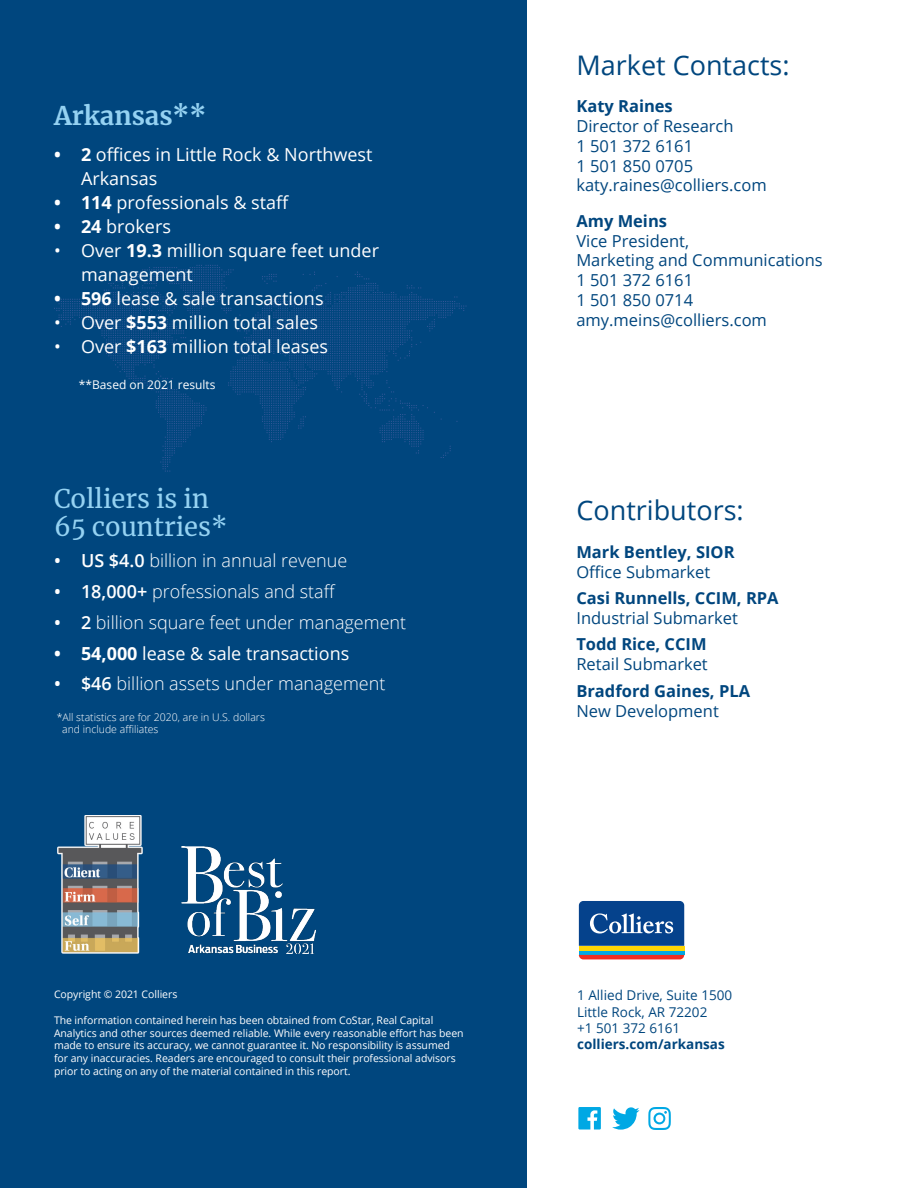
<style>
.page{position:relative;width:918px;height:1188px;background:#fff}
.page>*{position:absolute;margin:0;border:0;box-sizing:border-box;transform-origin:0 0}
.t1{font:27px "Open Sans";color:#00467e}
.Subheads{font:25.5px "Merriweather";color:#95d2f2}
.t2{font:700 25.5px "Merriweather";color:#95d2f2}
.t3{font:18px/24px "Open Sans";color:#fff}
.t4{font:300 18px "Open Sans";color:#fff}
.t5{font:16.5px/19.8px "Open Sans";color:#00467e}
.t6{font:700 16.5px "Open Sans";color:#00467e}
.t7{font:13.5px "Open Sans";color:#00467e}
.t8{font:700 13.5px "Open Sans";color:#00467e}
.t9{font:12px "Open Sans";color:#fff}
.t10{font:10.5px/12.6px "Open Sans";letter-spacing:-.005em;color:#fff}
.t11{font:300 10.5px/12px "Open Sans";color:#fff}
.s1{font-weight:700}
.s2{font-weight:600}
</style>
<div class="page">
<div style="left:0;top:0;width:526px;height:1188px;background:#00467e"></div>
<svg style="left:54px;top:265px;width:413px;height:207px"></svg>
<svg style="left:612px;top:1107px;width:27px;height:23px"></svg>
<svg style="left:648px;top:1107px;width:23px;height:23px"></svg>
<svg style="left:578px;top:1107px;width:23px;height:23px"></svg>
<svg style="left:577px;top:899px;width:109px;height:62px"></svg>
<div style="left:579px;top:950px;width:105px;height:5px;background:#00a8e4"></div>
<hr style="left:579px;top:946px;width:105px;height:4px;background:#fed503">
<svg style="left:579px;top:955px;width:105px;height:4px"></svg>
<svg style="left:579px;top:901px;width:105px;height:45px;background:#215798"></svg>
<img style="left:57px;top:816px;width:86px;height:138px">
<img style="left:182px;top:846px;width:133px;height:108px">
<p class="t2" style="left:54px;top:98px;width:154px">Arkansas**</p>
<p class="t3" style="left:81px;top:142px;width:293px;text-indent:-27px"><span class="s1">• 2</span> offices in Little Rock &amp; Northwest<br>Arkansas</p>
<p class="t3" style="left:54px;top:190px;width:237px"><span class="s1">• 114</span> professionals &amp; staff</p>
<p class="t3" style="left:54px;top:214px;width:118px"><span class="s1">• 24</span> brokers</p>
<p class="t3" style="left:81px;top:238px;width:300px;text-indent:-27px">• Over <span class="s1">19.3</span> million square feet under management</p>
<p class="t3" style="left:54px;top:286px;width:271px"><span class="s1">• 596</span> lease &amp; sale transactions</p>
<p class="t3" style="left:54px;top:310px;width:266px">• Over <span class="s1">$553</span> million total sales</p>
<p class="t3" style="left:54px;top:334px;width:276px">• Over <span class="s1">$163</span> million total leases</p>
<p class="t9" style="left:79px;top:376px;width:138px">**Based on 2021 results</p>
<p class="Subheads" style="left:54px;top:481px;width:156px">Colliers is in</p>
<p class="Subheads" style="left:54px;top:509px;width:175px">65 countries*</p>
<p class="t4" style="left:54px;top:549px;width:295px"><span class="s2">• US $4.0</span> billion in annual revenue</p>
<p class="t4" style="left:54px;top:579px;width:283px"><span class="s2">• 18,000+</span> professionals and staff</p>
<p class="t4" style="left:54px;top:610px;width:354px"><span class="s2">• 2</span> billion square feet under management</p>
<p class="t3" style="left:54px;top:641px;width:297px"><span class="s1">• 54,000</span> lease &amp; sale transactions</p>
<p class="t4" style="left:54px;top:672px;width:333px"><span class="s2">• $46</span> billion assets under management</p>
<p class="t11" style="left:62px;top:711px;width:204px;text-indent:-5px">*All statistics are for 2020, are in U.S. dollars and include affiliates</p>
<p class="t10" style="left:54px;top:988px;width:125px">Copyright © 2021 Colliers</p>
<p class="t10" style="left:54px;top:1014px;width:411px">The information contained herein has been obtained from CoStar, Real Capital Analytics and other sources deemed reliable. While every reasonable effort has been made to ensure its accuracy, we cannot guarantee it. No responsibility is assumed for any inaccuracies. Readers are encouraged to consult their professional advisors prior to acting on any of the material contained in this report.</p>
<p class="t1" style="left:576px;top:47px;width:215px">Market Contacts:</p>
<p class="t6" style="left:576px;top:95px;width:98px">Katy Raines</p>
<p class="t5" style="left:576px;top:116px;width:159px">Director of Research</p>
<p class="t5" style="left:576px;top:136px;width:118px">1 501 372 6161</p>
<p class="t5" style="left:576px;top:155px;width:118px">1 501 850 0705</p>
<p class="t5" style="left:576px;top:175px;width:192px">katy.raines@colliers.com</p>
<p class="t6" style="left:576px;top:209px;width:92px">Amy Meins</p>
<p class="t5" style="left:576px;top:230px;width:248px">Vice President,<br>Marketing and Communications</p>
<p class="t5" style="left:576px;top:270px;width:118px">1 501 372 6161</p>
<p class="t5" style="left:576px;top:290px;width:118px">1 501 850 0714</p>
<p class="t5" style="left:576px;top:310px;width:192px">amy.meins@colliers.com</p>
<p class="t1" style="left:576px;top:492px;width:169px">Contributors:</p>
<p class="t6" style="left:576px;top:540px;width:160px">Mark Bentley, SIOR</p>
<p class="t5" style="left:576px;top:561px;width:135px">Office Submarket</p>
<p class="t6" style="left:576px;top:586px;width:204px">Casi Runnells, CCIM, RPA</p>
<p class="t5" style="left:576px;top:608px;width:163px">Industrial Submarket</p>
<p class="t6" style="left:576px;top:633px;width:132px">Todd Rice, CCIM</p>
<p class="t5" style="left:576px;top:654px;width:133px">Retail Submarket</p>
<p class="t6" style="left:576px;top:679px;width:175px">Bradford Gaines, PLA</p>
<p class="t5" style="left:576px;top:700px;width:144px">New Development</p>
<p class="t7" style="left:577px;top:986px;width:157px">1 Allied Drive, Suite 1500</p>
<p class="t7" style="left:577px;top:1003px;width:132px">Little Rock, AR 72202</p>
<p class="t7" style="left:577px;top:1019px;width:105px">+1 501 372 6161</p>
<p class="t8" style="left:577px;top:1035px;width:149px">colliers.com/arkansas</p>
</div>
